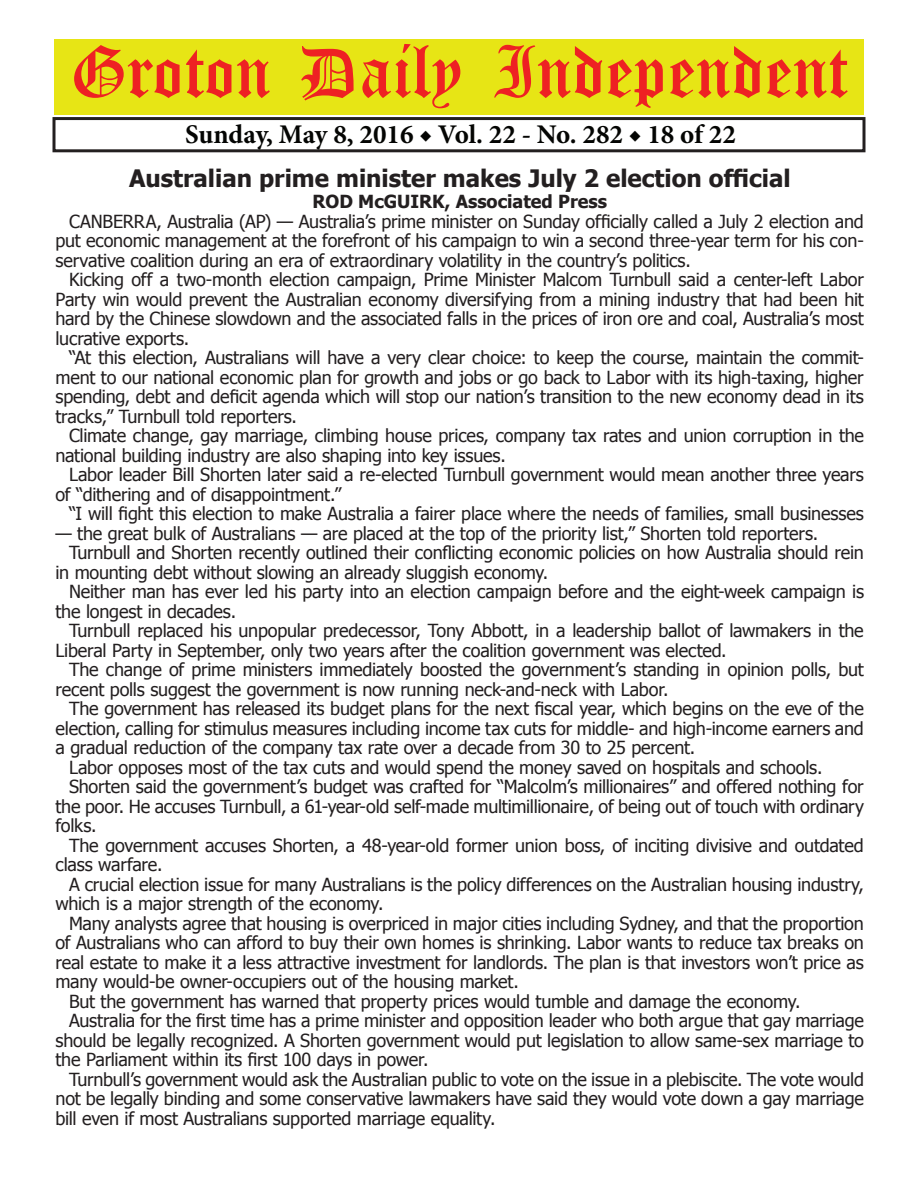
<style>
.page{position:relative;width:918px;height:1188px;background:#fff}
.page>*{position:absolute;margin:0;border:0;box-sizing:border-box;transform-origin:0 0}
.t1{font:54px "Old English Five";color:#ee2123}
.t2{font:700 27px "Minion Pro";color:#040503}
.t3{font:700 24px "Tahoma";color:#231f20}
.t4{font:18px/19.5px "Tahoma";letter-spacing:-.015em;color:#231f20;text-align:justify}
.t5{font:700 18px "Tahoma";color:#231f20}
</style>
<div class="page">
<div style="left:52px;top:117px;width:814px;height:35px;border:3px solid #231f20"></div>
<div style="left:54px;top:40px;width:810px;height:75px;background:#e7e515"></div>
<h1 class="t1" style="left:70px;top:47px;width:779px">Groton Daily Independent</h1>
<h2 class="t2" style="left:185px;top:116px;width:552px">Sunday, May 8, 2016 ◆ Vol. 22 - No. 282 ◆ 18 of 22</h2>
<h3 class="t3" style="left:129px;top:161px;width:663px">Australian prime minister makes July 2 election official</h3>
<p class="t5" style="left:312px;top:189px;width:296px">ROD McGUIRK, Associated Press</p>
<p class="t4" style="left:56px;top:211px;width:810px;text-indent:14px">CANBERRA, Australia (AP) — Australia’s prime minister on Sunday officially called a July 2 election and put economic management at the forefront of his campaign to win a second three-year term for his con&shy;servative coalition during an era of extraordinary volatility in the country’s politics.</p>
<p class="t4" style="left:56px;top:269px;width:810px;text-indent:14px">Kicking off a two-month election campaign, Prime Minister Malcom Turnbull said a center-left Labor Party win would prevent the Australian economy diversifying from a mining industry that had been hit hard by the Chinese slowdown and the associated falls in the prices of iron ore and coal, Australia’s most lucrative exports.</p>
<p class="t4" style="left:56px;top:347px;width:810px;text-indent:14px">“At this election, Australians will have a very clear choice: to keep the course, maintain the commit&shy;ment to our national economic plan for growth and jobs or go back to Labor with its high-taxing, higher spending, debt and deficit agenda which will stop our nation’s transition to the new economy dead in its tracks,” Turnbull told reporters.</p>
<p class="t4" style="left:56px;top:425px;width:810px;text-indent:14px">Climate change, gay marriage, climbing house prices, company tax rates and union corruption in the national building industry are also shaping into key issues.</p>
<p class="t4" style="left:56px;top:464px;width:810px;text-indent:14px">Labor leader Bill Shorten later said a re-elected Turnbull government would mean another three years of “dithering and of disappointment.”</p>
<p class="t4" style="left:69px;top:503px;width:796px">“I will fight this election to make Australia a fairer place where the needs of families, small businesses</p>
<p class="t4" style="left:56px;top:523px;width:764px">— the great bulk of Australians — are placed at the top of the priority list,” Shorten told reporters.</p>
<p class="t4" style="left:69px;top:542px;width:796px">Turnbull and Shorten recently outlined their conflicting economic policies on how Australia should rein</p>
<p class="t4" style="left:56px;top:562px;width:494px">in mounting debt without slowing an already sluggish economy.</p>
<p class="t4" style="left:69px;top:581px;width:797px">Neither man has ever led his party into an election campaign before and the eight-week campaign is</p>
<p class="t4" style="left:56px;top:601px;width:182px">the longest in decades.</p>
<p class="t4" style="left:69px;top:620px;width:796px">Turnbull replaced his unpopular predecessor, Tony Abbott, in a leadership ballot of lawmakers in the</p>
<p class="t4" style="left:56px;top:640px;width:673px">Liberal Party in September, only two years after the coalition government was elected.</p>
<p class="t4" style="left:69px;top:659px;width:796px">The change of prime ministers immediately boosted the government’s standing in opinion polls, but</p>
<p class="t4" style="left:56px;top:679px;width:615px">recent polls suggest the government is now running neck-and-neck with Labor.</p>
<p class="t4" style="left:69px;top:698px;width:796px">The government has released its budget plans for the next fiscal year, which begins on the eve of the</p>
<p class="t4" style="left:56px;top:718px;width:810px">election, calling for stimulus measures including income tax cuts for middle- and high-income earners and</p>
<p class="t4" style="left:56px;top:737px;width:641px">a gradual reduction of the company tax rate over a decade from 30 to 25 percent.</p>
<p class="t4" style="left:69px;top:757px;width:755px">Labor opposes most of the tax cuts and would spend the money saved on hospitals and schools.</p>
<p class="t4" style="left:69px;top:776px;width:796px">Shorten said the government’s budget was crafted for “Malcolm’s millionaires” and offered nothing for</p>
<p class="t4" style="left:56px;top:796px;width:810px">the poor. He accuses Turnbull, a 61-year-old self-made multimillionaire, of being out of touch with ordinary</p>
<p class="t4" style="left:56px;top:815px;width:43px">folks.</p>
<p class="t4" style="left:69px;top:835px;width:796px">The government accuses Shorten, a 48-year-old former union boss, of inciting divisive and outdated</p>
<p class="t4" style="left:56px;top:854px;width:109px">class warfare.</p>
<p class="t4" style="left:69px;top:874px;width:796px">A crucial election issue for many Australians is the policy differences on the Australian housing industry,</p>
<p class="t4" style="left:56px;top:893px;width:329px">which is a major strength of the economy.</p>
<p class="t4" style="left:69px;top:913px;width:796px">Many analysts agree that housing is overpriced in major cities including Sydney, and that the proportion</p>
<p class="t4" style="left:56px;top:932px;width:810px">of Australians who can afford to buy their own homes is shrinking. Labor wants to reduce tax breaks on</p>
<p class="t4" style="left:56px;top:952px;width:810px">real estate to make it a less attractive investment for landlords. The plan is that investors won’t price as</p>
<p class="t4" style="left:56px;top:971px;width:465px">many would-be owner-occupiers out of the housing market.</p>
<p class="t4" style="left:69px;top:991px;width:733px">But the government has warned that property prices would tumble and damage the economy.</p>
<p class="t4" style="left:69px;top:1010px;width:796px">Australia for the first time has a prime minister and opposition leader who both argue that gay marriage</p>
<p class="t4" style="left:56px;top:1030px;width:810px">should be legally recognized. A Shorten government would put legislation to allow same-sex marriage to</p>
<p class="t4" style="left:56px;top:1049px;width:374px">the Parliament within its first 100 days in power.</p>
<p class="t4" style="left:69px;top:1069px;width:796px">Turnbull’s government would ask the Australian public to vote on the issue in a plebiscite. The vote would</p>
<p class="t4" style="left:56px;top:1088px;width:810px">not be legally binding and some conservative lawmakers have said they would vote down a gay marriage</p>
<p class="t4" style="left:56px;top:1108px;width:442px">bill even if most Australians supported marriage equality.</p>
</div>
